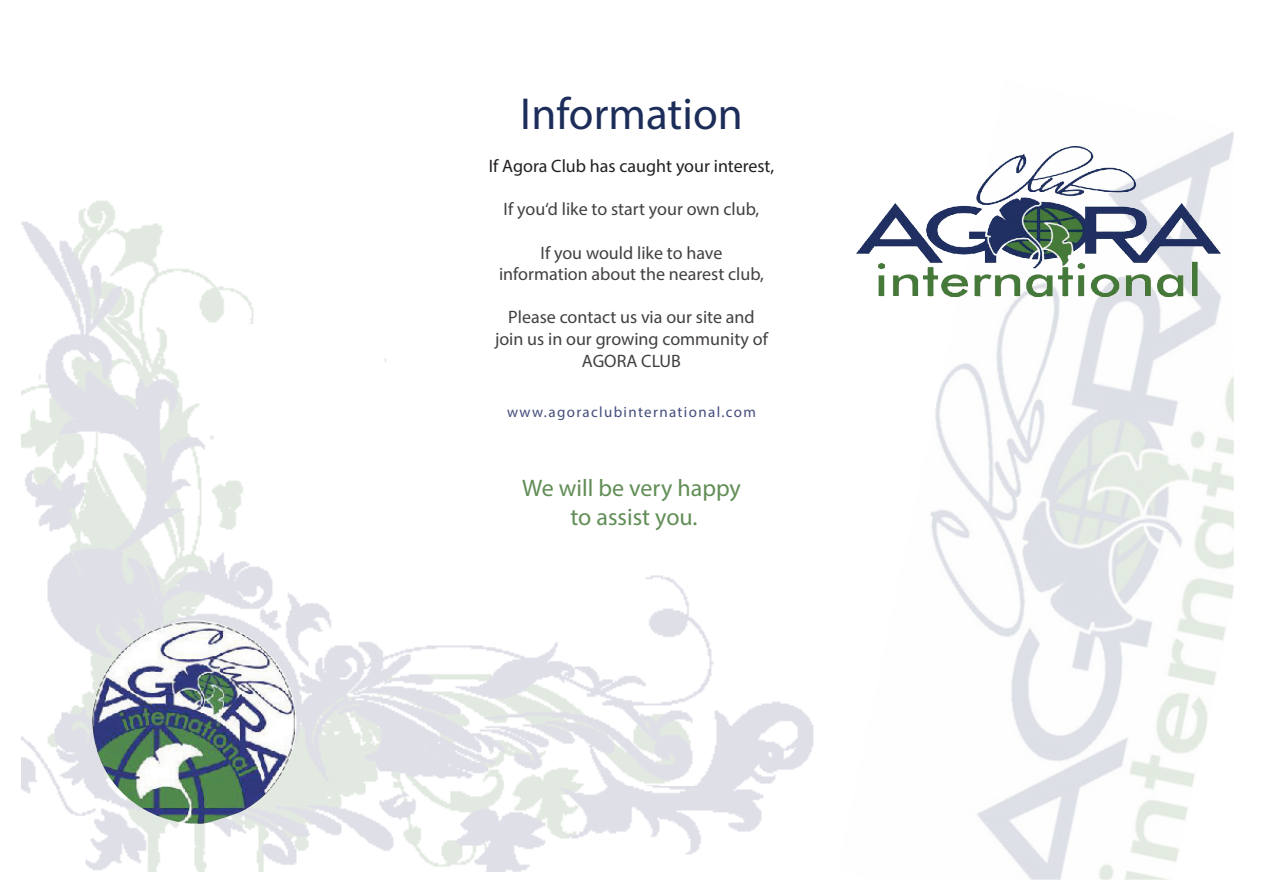
<style>
.page{position:relative;width:1263px;height:893px;background:#fff}
.page>*{position:absolute;margin:0;border:0;box-sizing:border-box;transform-origin:0 0}
.t1{font:45px "Myriad Pro";color:#1c2d5a}
.t2{font:24px/28.8px "Myriad Pro";color:#467a39;text-align:center}
.t3{font:18px/21.6px "Myriad Pro";color:#231f20;text-align:center}
.t4{font:15px "Myriad Pro";letter-spacing:.09em;color:#232f64}
</style>
<div class="page">
<img style="left:879px;top:131px;width:355px;height:749px">
<img style="left:21px;top:200px;width:793px;height:672px">
<img style="left:92px;top:619px;width:205px;height:207px">
<img style="left:856px;top:147px;width:364px;height:149px">
<h1 class="t1" style="left:520px;top:86px;width:224px">Information</h1>
<p class="t3" style="left:489px;top:155px;width:287px">If Agora Club has caught your interest,</p>
<p class="t3" style="left:504px;top:198px;width:257px">If you‘d like to start your own club,</p>
<p class="t3" style="left:499px;top:241px;width:266px">If you would like to have information about the nearest club,</p>
<p class="t3" style="left:495px;top:306px;width:274px">Please contact us via our site and join us in our growing community of<br>AGORA CLUB</p>
<p class="t4" style="left:507px;top:403px;width:250px">www.agoraclubinternational.com</p>
<h2 class="t2" style="left:522px;top:473px;width:220px">We will be very happy to assist you.</h2>
</div>
